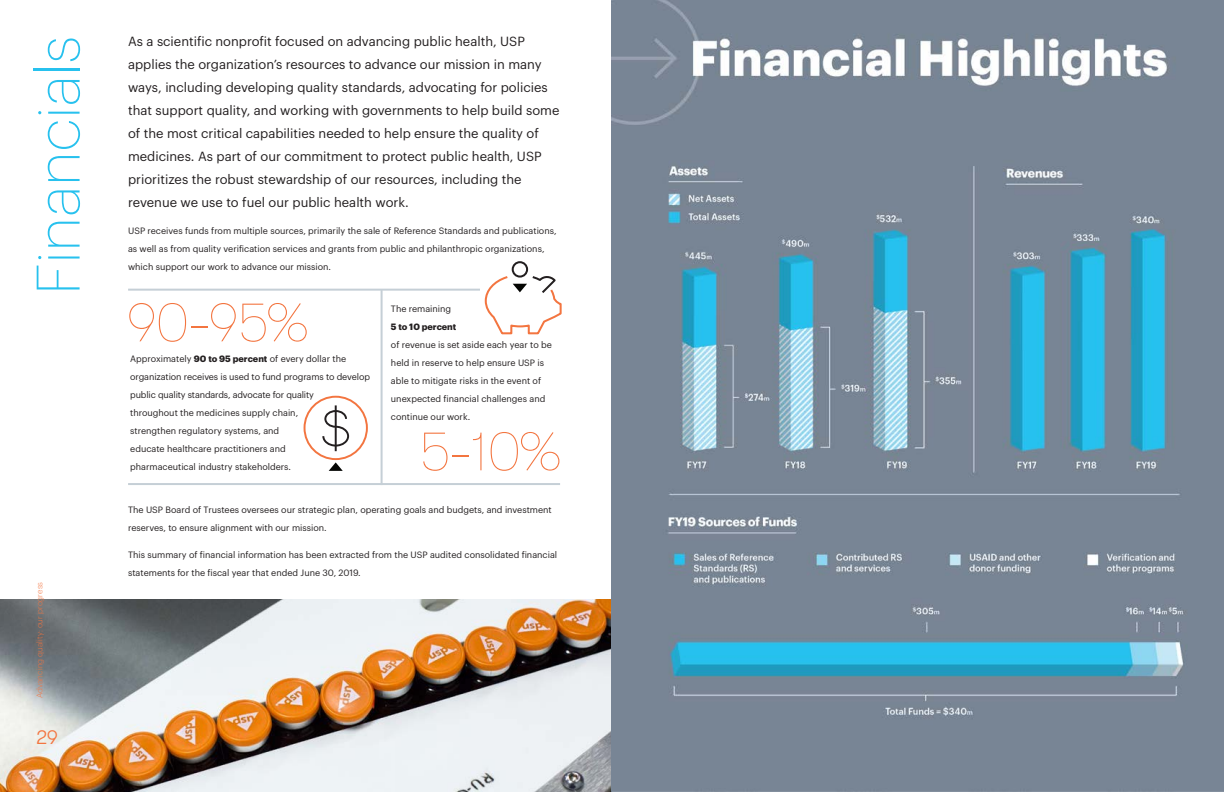
<style>
.page{position:relative;width:1224px;height:792px;background:#fff}
.page>*{position:absolute;margin:0;border:0;box-sizing:border-box;transform-origin:0 0}
.t1{font:200 60px "Graphik";color:#27c1ee}
.t2{font:200 55.4px "GT Walsheim";color:#f37540}
.t3{font:300 20px "GT Walsheim";color:#f37540}
.t4{font:13px/23px "Graphik";color:#231f20}
.t5{font:9px/18px "Graphik";color:#231f20}
.t6{font:700 9px "Graphik";color:#231f20}
.t7{font:300 8px "Graphik";letter-spacing:.01em;color:#f37540}
.s1{font-weight:700}
</style>
<div class="page">
<img style="left:0;top:599px;width:612px;height:193px">
<hr style="left:381px;top:290px;width:2px;height:195px;background:#c5cfd6">
<svg style="left:329px;top:462px;width:14px;height:9px"></svg>
<svg style="left:322px;top:409px;width:28px;height:39px"></svg>
<hr style="left:335px;top:405px;width:2px;height:46px;background:#231f20">
<div style="left:304px;top:396px;width:64px;height:64px;border:2px solid #f37540;border-radius:50%"></div>
<hr style="left:128px;top:289px;width:432px;height:2px;background:#c5cfd6">
<hr style="left:128px;top:483px;width:432px;height:2px;background:#c5cfd6">
<img style="left:612px;top:0;width:612px;height:792px">
<div style="left:480px;top:260px;width:82px;height:79px;background:#fff"></div>
<div style="left:512px;top:261px;width:16px;height:17px;border:2px solid #231f20;border-radius:50%"></div>
<svg style="left:484px;top:275px;width:78px;height:60px"></svg>
<h1 class="t1" style="left:15px;top:295px;width:261px;rotate:-90deg">Financials</h1>
<p class="t7" style="left:34px;top:698px;width:118px;rotate:-90deg">Advancing quality: our progress</p>
<h3 class="t3" style="left:36px;top:726px;width:24px">29</h3>
<p class="t4" style="left:128px;top:29px;width:433px">As a scientific nonprofit focused on advancing public health, USP applies the organization’s resources to advance our mission in many ways, including developing quality standards, advocating for policies that support quality, and working with governments to help build some of the most critical capabilities needed to help ensure the quality of medicines. As part of our commitment to protect public health, USP prioritizes the robust stewardship of our resources, including the revenue we use to fuel our public health work.</p>
<p class="t5" style="left:128px;top:221px;width:430px">USP receives funds from multiple sources, primarily the sale of Reference Standards and publications, as well as from quality verification services and grants from public and philanthropic organizations, which support our work to advance our mission.</p>
<h2 class="t2" style="left:128px;top:291px;width:181px">90-95%</h2>
<p class="t5" style="left:130px;top:349px;width:241px">Approximately <span class="s1">90 to 95 percent</span> of every dollar the organization receives is used to fund programs to develop public quality standards, advocate for quality<br>throughout the medicines supply chain,<br>strengthen regulatory systems, and<br>educate healthcare practitioners and<br>pharmaceutical industry stakeholders.</p>
<p class="t5" style="left:391px;top:299px;width:62px">The remaining</p>
<p class="t6" style="left:391px;top:320px;width:67px">5 to 10 percent</p>
<p class="t5" style="left:391px;top:335px;width:162px">of revenue is set aside each year to be held in reserve to help ensure USP is able to mitigate risks in the event of unexpected financial challenges and continue our work.</p>
<h2 class="t2" style="left:419px;top:420px;width:143px">5-10%</h2>
<p class="t5" style="left:128px;top:500px;width:425px">The USP Board of Trustees oversees our strategic plan, operating goals and budgets, and investment reserves, to ensure alignment with our mission.</p>
<p class="t5" style="left:128px;top:545px;width:431px">This summary of financial information has been extracted from the USP audited consolidated financial statements for the fiscal year that ended June 30, 2019.</p>
</div>
